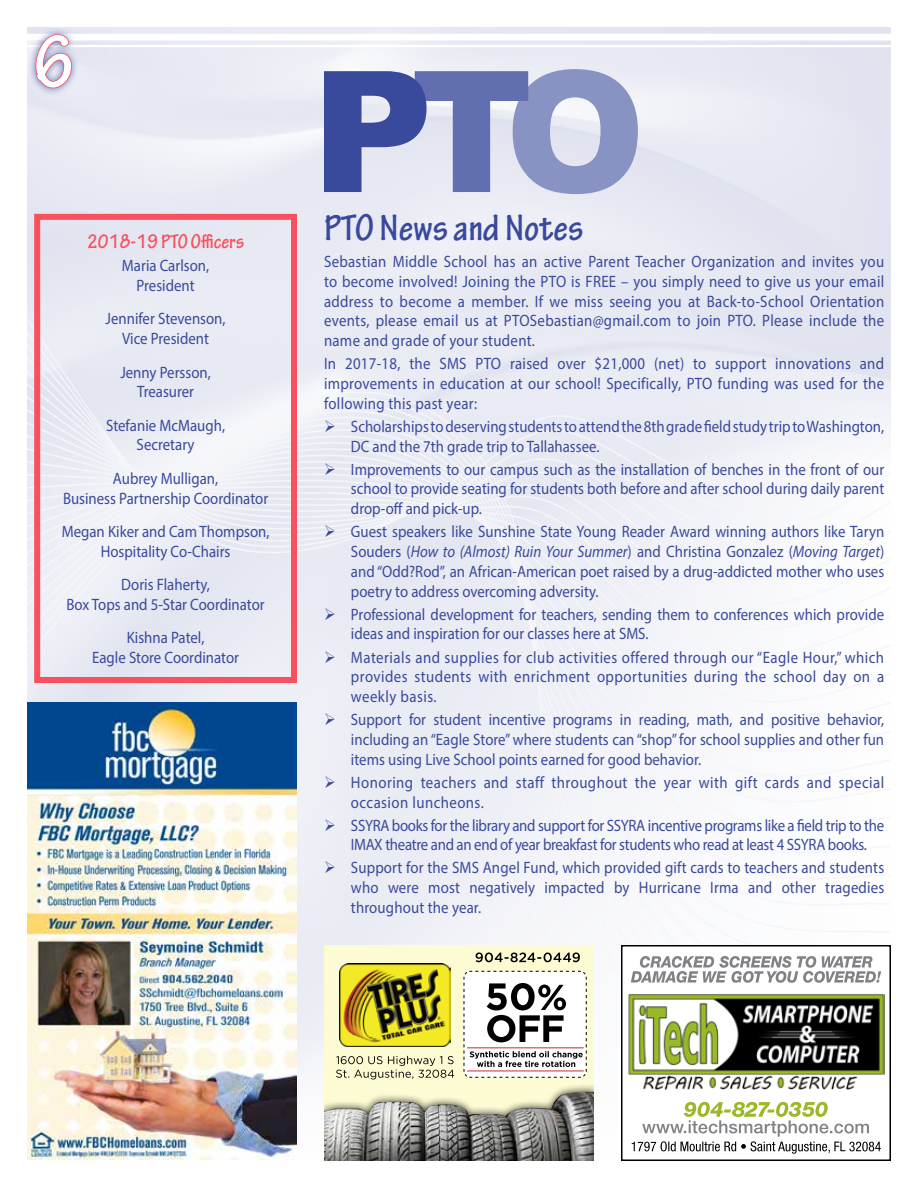
<style>
.page{position:relative;width:918px;height:1188px;background:#fff}
.page>*{position:absolute;margin:0;border:0;box-sizing:border-box;transform-origin:0 0}
.t1{font:700 condensed 77.25px "Tekton Pro";color:#fff}
.t2{font:700 condensed 39px "Tekton Pro";color:#39499b}
.t3{font:700 condensed 21px "Tekton Pro";color:#f94f5e}
.t4{font:16.5px/19.8px "Myriad Pro";color:#39499b;text-align:center;scale:.9 1}
.t5{font:16.5px/19.8px "Myriad Pro";letter-spacing:-.02em;color:#39499b;text-align:center;scale:.9 1}
.t6{font:16.5px/19.8px "Myriad Pro";letter-spacing:.03em;color:#39499b;scale:.9 1}
.s1{font-style:italic}
</style>
<div class="page">
<div style="left:28px;top:26px;width:52px;height:70px;background:#39499b;opacity:.75"></div>
<svg style="left:35px;top:33px;width:38px;height:56px;background:#c0a4c0"></svg>
<div style="left:34px;top:214px;width:263px;height:469px;border:6px solid #f94f5e"></div>
<svg style="left:324px;top:69px;width:314px;height:125px;background:#949cc8"></svg>
<div style="left:324px;top:945px;width:270px;height:216px;background:#fdfbd3"></div>
<div style="left:324px;top:1084px;width:270px;height:77px;background:#000;opacity:.75"></div>
<img style="left:324px;top:1092px;width:270px;height:69px">
<img style="left:340px;top:964px;width:110px;height:82px">
<svg style="left:463px;top:971px;width:124px;height:107px;background:#c9c7c6"></svg>
<svg style="left:336px;top:1056px;width:118px;height:23px"></svg>
<svg style="left:476px;top:952px;width:104px;height:10px"></svg>
<div style="left:621px;top:945px;width:270px;height:216px;border:2px solid #000"></div>
<img style="left:628px;top:994px;width:256px;height:96px">
<svg style="left:632px;top:1102px;width:249px;height:52px"></svg>
<svg style="left:631px;top:956px;width:250px;height:27px"></svg>
<img style="left:27px;top:702px;width:270px;height:459px">
<h1 class="t1" style="left:34px;top:17px;width:42px">6</h1>
<p class="t3" style="left:87px;top:229px;width:159px">2018-19 PTO Officers</p>
<p class="t4" style="left:122px;top:256px;width:99px">Maria Carlson,<br>President</p>
<p class="t4" style="left:106px;top:309px;width:135px">Jennifer Stevenson,<br>Vice President</p>
<p class="t4" style="left:120px;top:362px;width:102px">Jenny Persson,<br>Treasurer</p>
<p class="t4" style="left:106px;top:415px;width:134px">Stefanie McMaugh,<br>Secretary</p>
<p class="t4" style="left:63px;top:468px;width:229px">Aubrey Mulligan,<br>Business Partnership Coordinator</p>
<p class="t4" style="left:62px;top:521px;width:232px">Megan Kiker and Cam Thompson,<br>Hospitality Co-Chairs</p>
<p class="t4" style="left:66px;top:574px;width:222px">Doris Flaherty,<br>Box Tops and 5-Star Coordinator</p>
<p class="t4" style="left:92px;top:627px;width:165px">Kishna Patel,<br>Eagle Store Coordinator</p>
<h2 class="t2" style="left:324px;top:205px;width:261px">PTO News and Notes</h2>
<p class="t4" style="left:324px;top:251px;width:624px;text-align:justify">Sebastian Middle School has an active Parent Teacher Organization and invites you to become involved! Joining the PTO is FREE – you simply need to give us your email address to become a member. If we miss seeing you at Back-to-School Orientation events, please email us at PTOSebastian@gmail.com to join PTO. Please include the name and grade of your student.</p>
<p class="t4" style="left:324px;top:353px;width:624px;text-align:justify">In 2017-18, the SMS PTO raised over $21,000 (net) to support innovations and improvements in education at our school! Specifically, PTO funding was used for the following this past year:</p>
<p class="t4" style="left:351px;top:416px;width:594px;text-align:left;text-indent:-27px">➢ Scholarships to deserving students to attend the 8th grade field study trip to Washington,<br>DC and the 7th grade trip to Tallahassee.</p>
<p class="t4" style="left:351px;top:459px;width:594px;text-align:justify;text-indent:-27px">➢ Improvements to our campus such as the installation of benches in the front of our school to provide seating for students both before and after school during daily parent drop-off and pick-up.</p>
<p class="t4" style="left:351px;top:522px;width:594px;text-align:justify;text-indent:-27px">➢ Guest speakers like Sunshine State Young Reader Award winning authors like Taryn Souders (<span class="s1">How to (Almost) Ruin Your Summer</span>) and Christina Gonzalez (<span class="s1">Moving Target</span>) and “Odd?Rod”, an African-American poet raised by a drug-addicted mother who uses poetry to address overcoming adversity.</p>
<p class="t4" style="left:351px;top:604px;width:594px;text-align:left;text-indent:-27px">➢ Professional development for teachers, sending them to conferences which provide ideas and inspiration for our classes here at SMS.</p>
<p class="t4" style="left:351px;top:647px;width:594px;text-align:justify;text-indent:-27px">➢ Materials and supplies for club activities offered through our “Eagle Hour,” which provides students with enrichment opportunities during the school day on a weekly basis.</p>
<p class="t4" style="left:351px;top:709px;width:594px;text-align:justify;text-indent:-27px">➢ Support for student incentive programs in reading, math, and positive behavior, including an “Eagle Store” where students can “shop” for school supplies and other fun items using Live School points earned for good behavior.</p>
<p class="t6" style="left:351px;top:772px;width:594px;text-indent:-27px">➢ Honoring teachers and staff throughout the year with gift cards and special occasion luncheons.</p>
<p class="t5" style="left:324px;top:815px;width:624px">➢ SSYRA books for the library and support for SSYRA incentive programs like a field trip to the<br>IMAX theatre and an end of year breakfast for students who read at least 4 SSYRA books.</p>
<p class="t4" style="left:351px;top:858px;width:594px;text-align:justify;text-indent:-27px">➢ Support for the SMS Angel Fund, which provided gift cards to teachers and students who were most negatively impacted by Hurricane Irma and other tragedies throughout the year.</p>
</div>
